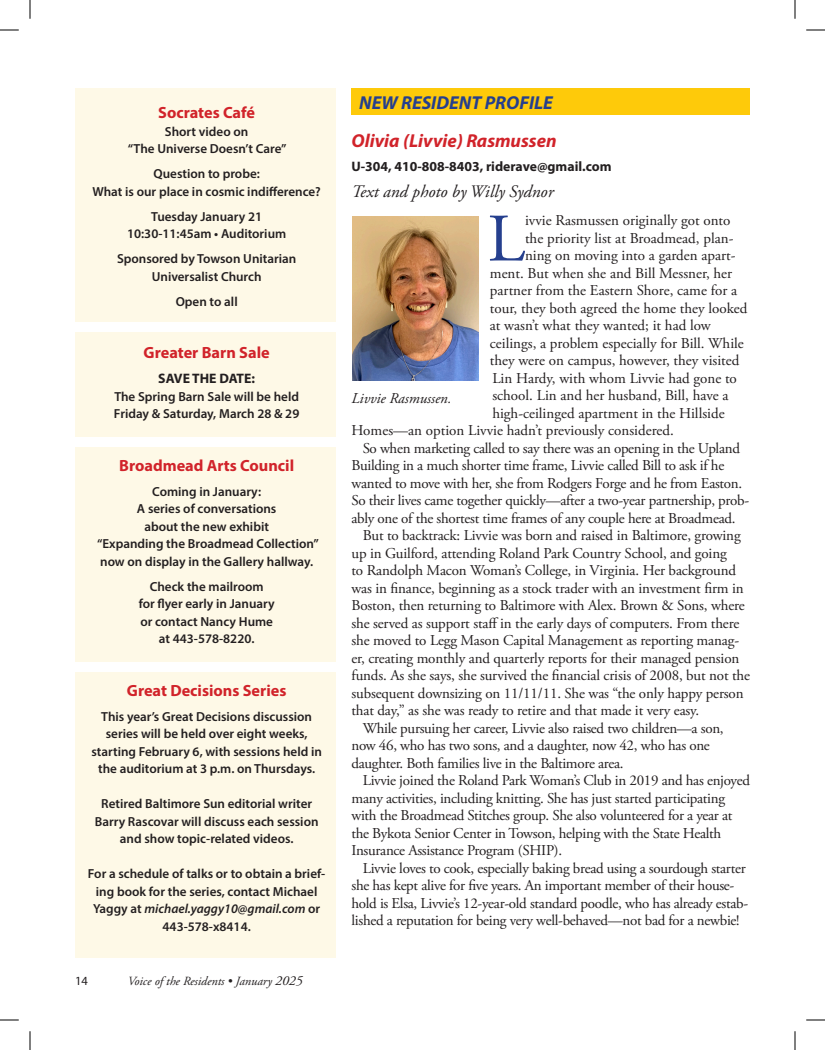
<style>
.page{position:relative;width:825px;height:1050px;background:#fff}
.page>*{position:absolute;margin:0;border:0;box-sizing:border-box;transform-origin:0 0}
.Text_with_drop_cap{font:67.75px "Adobe Garamond Pro";color:#253f8e}
.Headline_Secondary{font:italic 700 18.75px "Myriad Pro";color:#d1232a}
.Headline_Secondary-2{font:italic 700 18.75px "Myriad Pro";color:#253f8e}
.Byline{font:italic 17.5px "Adobe Garamond Pro";color:#231f20}
.Boxed_Items_Headers{font:700 16.25px "Myriad Pro";color:#d1232a}
.Text_stories{font:15px/17.5px "Adobe Garamond Pro";letter-spacing:-.02em;color:#231f20}
.Text_with_drop_cap-2{font:15px "Adobe Garamond Pro";color:#231f20}
.Headline_Main{font:italic 15px "Adobe Garamond Pro";color:#231f20}
.Text_no_indent__no_space{font:700 13.75px "Myriad Pro";color:#231f20}
.Boxed_Items_Myriad_Semi{font:700 13.75px "Myriad Pro";color:#231f20}
.Boxed_Items_Myriad_Semi-2{font:600 13.12px/17.5px "Myriad Pro";color:#231f20;text-align:center}
.t1{font:italic 12.5px "Adobe Garamond Pro";color:#231f20}
.t2{font:12.5px "Myriad Pro";color:#231f20}
.s1{font-style:italic}
.s2{font-size:13.75px}
</style>
<div class="page">
<div style="left:352px;top:88px;width:398px;height:27px;background:#feca0a"></div>
<div style="left:75px;top:88px;width:260px;height:870px;background:#fef9e7"></div>
<div style="left:68px;top:322px;width:277px;height:10px;background:#fff"></div>
<div style="left:68px;top:438px;width:277px;height:9px;background:#fff"></div>
<div style="left:66px;top:663px;width:277px;height:9px;background:#fff"></div>
<img style="left:352px;top:216px;width:127px;height:165px">
<svg style="left:0;top:29px;width:19px;height:2px"></svg>
<svg style="left:806px;top:29px;width:19px;height:2px"></svg>
<svg style="left:0;top:1019px;width:19px;height:2px"></svg>
<svg style="left:806px;top:1019px;width:19px;height:2px"></svg>
<svg style="left:29px;top:0;width:2px;height:19px"></svg>
<svg style="left:29px;top:1031px;width:2px;height:19px"></svg>
<svg style="left:794px;top:0;width:2px;height:19px"></svg>
<svg style="left:794px;top:1031px;width:2px;height:19px"></svg>
<p class="Boxed_Items_Headers" style="left:158px;top:102px;width:98px">Socrates Café</p>
<p class="Boxed_Items_Myriad_Semi-2" style="left:165px;top:122px;width:85px">Short video on</p>
<p class="Boxed_Items_Myriad_Semi-2" style="left:128px;top:140px;width:160px">“The Universe Doesn’t Care”</p>
<p class="Boxed_Items_Myriad_Semi-2" style="left:153px;top:165px;width:108px">Question to probe:</p>
<p class="Boxed_Items_Myriad_Semi-2" style="left:92px;top:182px;width:230px">What is our place in cosmic indifference?</p>
<p class="Boxed_Items_Myriad_Semi-2" style="left:151px;top:207px;width:113px">Tuesday January 21</p>
<p class="Boxed_Items_Myriad_Semi-2" style="left:127px;top:225px;width:161px">10:30-11:45am • Auditorium</p>
<p class="Boxed_Items_Myriad_Semi-2" style="left:117px;top:250px;width:181px">Sponsored by Towson Unitarian</p>
<p class="Boxed_Items_Myriad_Semi-2" style="left:152px;top:267px;width:111px">Universalist Church</p>
<p class="Boxed_Items_Myriad_Semi-2" style="left:176px;top:292px;width:64px">Open to all</p>
<p class="Boxed_Items_Headers" style="left:144px;top:342px;width:128px">Greater Barn Sale</p>
<p class="Boxed_Items_Myriad_Semi" style="left:158px;top:370px;width:98px">SAVE THE DATE:</p>
<p class="Boxed_Items_Myriad_Semi-2" style="left:114px;top:387px;width:186px">The Spring Barn Sale will be held</p>
<p class="Boxed_Items_Myriad_Semi-2" style="left:114px;top:405px;width:187px">Friday &amp; Saturday, March 28 &amp; 29</p>
<p class="Boxed_Items_Headers" style="left:119px;top:455px;width:176px">Broadmead Arts Council</p>
<p class="Boxed_Items_Myriad_Semi-2" style="left:152px;top:482px;width:110px">Coming in January:</p>
<p class="Boxed_Items_Myriad_Semi-2" style="left:137px;top:500px;width:141px">A series of conversations</p>
<p class="Boxed_Items_Myriad_Semi-2" style="left:144px;top:517px;width:126px">about the new exhibit</p>
<p class="Boxed_Items_Myriad_Semi-2" style="left:97px;top:535px;width:223px">“Expanding the Broadmead Collection”</p>
<p class="Boxed_Items_Myriad_Semi-2" style="left:100px;top:552px;width:215px">now on display in the Gallery hallway.</p>
<p class="Boxed_Items_Myriad_Semi-2" style="left:150px;top:577px;width:115px">Check the mailroom</p>
<p class="Boxed_Items_Myriad_Semi-2" style="left:139px;top:595px;width:138px">for flyer early in January</p>
<p class="Boxed_Items_Myriad_Semi-2" style="left:140px;top:612px;width:134px">or contact Nancy Hume</p>
<p class="Boxed_Items_Myriad_Semi-2" style="left:159px;top:630px;width:97px">at 443-578-8220.</p>
<p class="Boxed_Items_Headers" style="left:127px;top:680px;width:161px">Great Decisions Series</p>
<p class="Boxed_Items_Myriad_Semi-2" style="left:91px;top:707px;width:232px">This year’s Great Decisions discussion series will be held over eight weeks, starting February 6, with sessions held in the auditorium at 3 p.m. on Thursdays.</p>
<p class="Boxed_Items_Myriad_Semi-2" style="left:95px;top:795px;width:225px">Retired Baltimore Sun editorial writer<br>Barry Rascovar will discuss each session and show topic-related videos.</p>
<p class="Boxed_Items_Myriad_Semi-2" style="left:88px;top:865px;width:239px">For a schedule of talks or to obtain a brief&shy;ing book for the series, contact Michael Yaggy at <span class="s1">michael.yaggy10@gmail.com</span> or 443-578-x8414.</p>
<p class="t2" style="left:75px;top:973px;width:14px">14</p>
<p class="t1" style="left:128px;top:974px;width:176px">Voice of the Residents • January <span class="s2">2025</span></p>
<p class="Headline_Secondary-2" style="left:359px;top:90px;width:195px">NEW RESIDENT PROFILE</p>
<p class="Headline_Secondary" style="left:352px;top:128px;width:207px">Olivia (Livvie) Rasmussen</p>
<p class="Text_no_indent__no_space" style="left:352px;top:158px;width:262px">U-304, 410-808-8403, riderave@gmail.com</p>
<p class="Byline" style="left:352px;top:181px;width:204px">Text and photo by Willy Sydnor</p>
<p class="Text_with_drop_cap" style="left:488px;top:198px;width:39px">L</p>
<p class="Text_with_drop_cap-2" style="left:525px;top:212px;width:207px">ivvie Rasmussen originally got onto</p>
<p class="Text_with_drop_cap-2" style="left:525px;top:229px;width:210px">the priority list at Broadmead, plan-</p>
<p class="Text_with_drop_cap-2" style="left:525px;top:247px;width:212px">ning on moving into a garden apart-</p>
<p class="Text_with_drop_cap-2" style="left:490px;top:264px;width:244px">ment. But when she and Bill Messner, her</p>
<p class="Text_with_drop_cap-2" style="left:490px;top:282px;width:249px">partner from the Eastern Shore, came for a</p>
<p class="Text_with_drop_cap-2" style="left:490px;top:299px;width:259px">tour, they both agreed the home they looked</p>
<p class="Text_with_drop_cap-2" style="left:490px;top:317px;width:222px">at wasn’t what they wanted; it had low</p>
<p class="Text_with_drop_cap-2" style="left:490px;top:334px;width:255px">ceilings, a problem especially for Bill. While</p>
<p class="Text_with_drop_cap-2" style="left:490px;top:352px;width:251px">they were on campus, however, they visited</p>
<p class="Text_with_drop_cap-2" style="left:492px;top:369px;width:246px">Lin Hardy, with whom Livvie had gone to</p>
<p class="Text_with_drop_cap-2" style="left:492px;top:387px;width:238px">school. Lin and her husband, Bill, have a</p>
<p class="Text_with_drop_cap-2" style="left:492px;top:404px;width:234px">high-ceilinged apartment in the Hillside</p>
<p class="Text_with_drop_cap-2" style="left:352px;top:422px;width:324px">Homes—an option Livvie hadn’t previously considered.</p>
<p class="Text_stories" style="left:352px;top:440px;width:399px;text-indent:11px">So when marketing called to say there was an opening in the Upland Building in a much shorter time frame, Livvie called Bill to ask if he wanted to move with her, she from Rodgers Forge and he from Easton.<br>So their lives came together quickly—after a two-year partnership, prob&shy;ably one of the shortest time frames of any couple here at Broadmead.</p>
<p class="Text_stories" style="left:352px;top:527px;width:400px;text-indent:11px">But to backtrack: Livvie was born and raised in Baltimore, growing up in Guilford, attending Roland Park Country School, and going<br>to Randolph Macon Woman’s College, in Virginia. Her background was in finance, beginning as a stock trader with an investment firm in Boston, then returning to Baltimore with Alex. Brown &amp; Sons, where she served as support staff in the early days of computers. From there she moved to Legg Mason Capital Management as reporting manag&shy;er, creating monthly and quarterly reports for their managed pension funds. As she says, she survived the financial crisis of 2008, but not the subsequent downsizing on 11/11/11. She was “the only happy person that day,” as she was ready to retire and that made it very easy.</p>
<p class="Text_stories" style="left:352px;top:720px;width:374px;text-indent:11px">While pursuing her career, Livvie also raised two children—a son, now 46, who has two sons, and a daughter, now 42, who has one daughter. Both families live in the Baltimore area.</p>
<p class="Text_stories" style="left:352px;top:772px;width:400px;text-indent:11px">Livvie joined the Roland Park Woman’s Club in 2019 and has enjoyed many activities, including knitting. She has just started participating with the Broadmead Stitches group. She also volunteered for a year at the Bykota Senior Center in Towson, helping with the State Health Insurance Assistance Program (SHIP).</p>
<p class="Text_stories" style="left:352px;top:860px;width:398px;text-indent:11px">Livvie loves to cook, especially baking bread using a sourdough starter she has kept alive for five years. An important member of their house&shy;hold is Elsa, Livvie’s 12-year-old standard poodle, who has already estab&shy;lished a reputation for being very well-behaved—not bad for a newbie!</p>
<p class="Headline_Main" style="left:352px;top:389px;width:102px">Livvie Rasmussen.</p>
</div>
